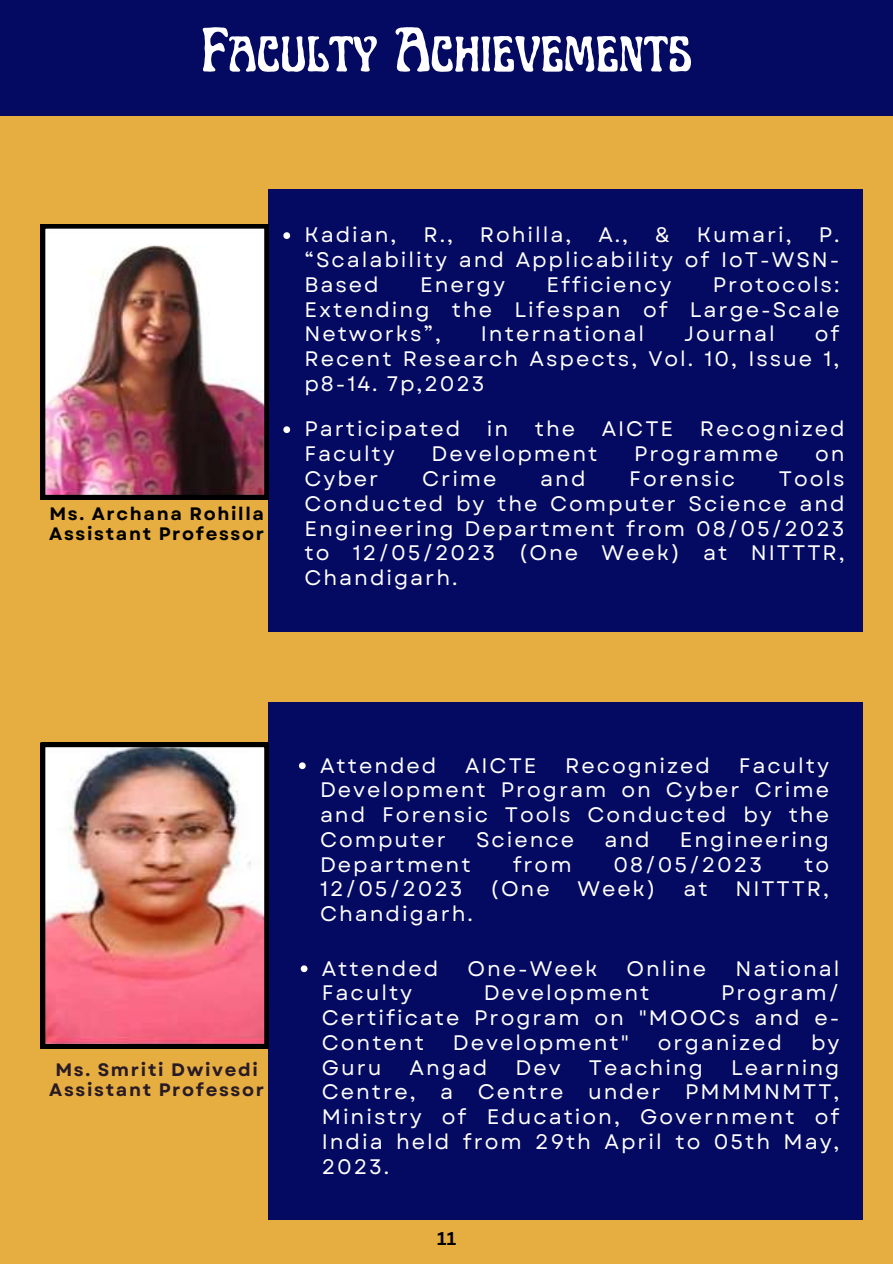
<style>
.page{position:relative;width:893px;height:1264px;background:#fff}
.page>*{position:absolute;margin:0;border:0;box-sizing:border-box;transform-origin:0 0}
.t1{font:63.15px "Art Nuvo";color:#fff}
.t2{font:21px/24.8px "Garet";letter-spacing:.095em;color:#fff;text-align:justify}
.t3{font:700 18px/20.2px "Garet";letter-spacing:.095em;color:#000}
.t4{font:700 18px/20.2px "Garet";letter-spacing:.095em;color:#291b25;text-align:center}
.t5{font:700 18px "Canva Sans";color:#000}
</style>
<div class="page">
<div style="left:0;top:0;width:892px;height:1263px;background:#e6ad41"></div>
<div style="left:0;top:0;width:892px;height:116px;background:#040a61"></div>
<div style="left:269px;top:702px;width:593px;height:517px;background:#040a61"></div>
<img style="left:41px;top:742px;width:227px;height:306px">
<div style="left:269px;top:189px;width:594px;height:442px;background:#040a61"></div>
<img style="left:41px;top:224px;width:227px;height:275px">
<svg style="left:299px;top:762px;width:7px;height:7px"></svg>
<svg style="left:301px;top:965px;width:6px;height:7px"></svg>
<svg style="left:283px;top:232px;width:7px;height:7px"></svg>
<svg style="left:283px;top:426px;width:7px;height:7px"></svg>
<h1 class="t1" style="left:201px;top:24px;width:492px">Faculty Achievements</h1>
<p class="t3" style="left:49px;top:503px;width:216px">Ms. Archana Rohilla<br>Assistant Professor</p>
<p class="t2" style="left:304px;top:223px;width:93px">Kadian,</p>
<p class="t2" style="left:423px;top:223px;width:31px">R.,</p>
<p class="t2" style="left:480px;top:223px;width:93px">Rohilla,</p>
<p class="t2" style="left:598px;top:223px;width:31px">A.,</p>
<p class="t2" style="left:655px;top:223px;width:16px">&amp;</p>
<p class="t2" style="left:697px;top:223px;width:96px">Kumari,</p>
<p class="t2" style="left:304px;top:223px;width:536px;text-indent:514px">P. “Scalability and Applicability of IoT-WSN-Based</p>
<p class="t2" style="left:420px;top:272px;width:86px">Energy</p>
<p class="t2" style="left:546px;top:272px;width:126px">Efficiency</p>
<p class="t2" style="left:304px;top:272px;width:536px;text-indent:408px">Protocols:<br>Extending the Lifespan of Large-Scale Networks”,</p>
<p class="t2" style="left:304px;top:322px;width:536px;text-indent:510px">of Recent Research Aspects, Vol. 10, Issue 1, p8-14. 7p,2023</p>
<p class="t2" style="left:304px;top:417px;width:157px">Participated</p>
<p class="t2" style="left:487px;top:417px;width:23px">in</p>
<p class="t2" style="left:534px;top:417px;width:42px">the</p>
<p class="t2" style="left:601px;top:417px;width:73px">AICTE</p>
<p class="t2" style="left:699px;top:417px;width:146px">Recognized</p>
<p class="t2" style="left:304px;top:441px;width:92px">Faculty</p>
<p class="t2" style="left:431px;top:441px;width:167px">Development</p>
<p class="t2" style="left:634px;top:441px;width:146px">Programme</p>
<p class="t2" style="left:815px;top:441px;width:31px">on</p>
<p class="t2" style="left:304px;top:466px;width:75px">Cyber</p>
<p class="t2" style="left:422px;top:466px;width:76px">Crime</p>
<p class="t2" style="left:540px;top:466px;width:47px">and</p>
<p class="t2" style="left:629px;top:466px;width:107px">Forensic</p>
<p class="t2" style="left:481px;top:322px;width:165px">International</p>
<p class="t2" style="left:684px;top:322px;width:92px">Journal</p>
<p class="t2" style="left:304px;top:466px;width:541px;text-indent:474px">Tools Conducted by the Computer Science and Engineering Department from 08/05/2023 to 12/05/2023 (One Week) at NITTTR, Chandigarh.</p>
<p class="t4" style="left:49px;top:1059px;width:216px">Ms. Smriti Dwivedi<br>Assistant Professor</p>
<p class="t2" style="left:320px;top:753px;width:118px">Attended</p>
<p class="t2" style="left:465px;top:753px;width:73px">AICTE</p>
<p class="t2" style="left:565px;top:753px;width:146px">Recognized</p>
<p class="t2" style="left:320px;top:753px;width:510px;text-indent:418px">Faculty Development Program on Cyber Crime and Forensic Tools Conducted by the Computer</p>
<p class="t2" style="left:476px;top:827px;width:100px">Science</p>
<p class="t2" style="left:604px;top:827px;width:47px">and</p>
<p class="t2" style="left:680px;top:827px;width:151px">Engineering</p>
<p class="t2" style="left:320px;top:852px;width:152px">Department</p>
<p class="t2" style="left:512px;top:852px;width:60px">from</p>
<p class="t2" style="left:613px;top:852px;width:150px">08/05/2023</p>
<p class="t2" style="left:804px;top:852px;width:27px">to</p>
<p class="t2" style="left:320px;top:876px;width:144px">12/05/2023</p>
<p class="t2" style="left:490px;top:876px;width:61px">(One</p>
<p class="t2" style="left:577px;top:876px;width:80px">Week)</p>
<p class="t2" style="left:683px;top:876px;width:26px">at</p>
<p class="t2" style="left:735px;top:876px;width:95px">NITTTR,</p>
<p class="t2" style="left:320px;top:901px;width:154px">Chandigarh.</p>
<p class="t2" style="left:322px;top:955px;width:118px">Attended</p>
<p class="t2" style="left:467px;top:955px;width:131px">One-Week</p>
<p class="t2" style="left:626px;top:955px;width:81px">Online</p>
<p class="t2" style="left:735px;top:955px;width:105px">National</p>
<p class="t2" style="left:322px;top:980px;width:92px">Faculty</p>
<p class="t2" style="left:483px;top:980px;width:167px">Development</p>
<p class="t2" style="left:322px;top:980px;width:519px;text-indent:399px">Program/ Certificate Program on "MOOCs and e-Content</p>
<p class="t2" style="left:453px;top:1030px;width:177px">Development"</p>
<p class="t2" style="left:658px;top:1030px;width:126px">organized</p>
<p class="t2" style="left:811px;top:1030px;width:30px">by</p>
<p class="t2" style="left:322px;top:1054px;width:61px">Guru</p>
<p class="t2" style="left:409px;top:1054px;width:79px">Angad</p>
<p class="t2" style="left:515px;top:1054px;width:47px">Dev</p>
<p class="t2" style="left:589px;top:1054px;width:115px">Teaching</p>
<p class="t2" style="left:322px;top:1054px;width:519px;text-indent:409px">Learning Centre, a Centre under PMMMNMTT, Ministry of Education, Government of India held from 29th April to 05th May, 2023.</p>
<p class="t5" style="left:437px;top:1225px;width:20px">11</p>
</div>
